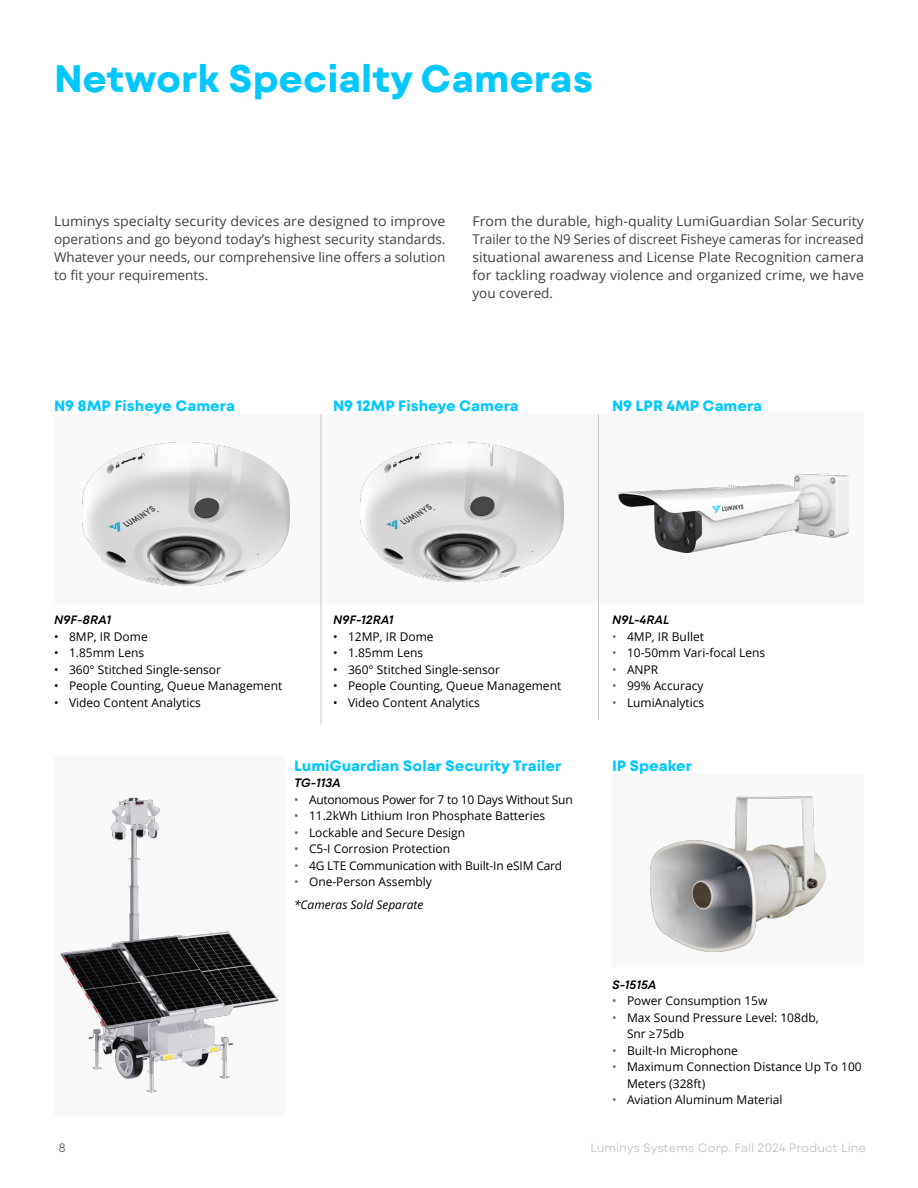
<style>
.page{position:relative;width:918px;height:1188px;background:#fff}
.page>*{position:absolute;margin:0;border:0;box-sizing:border-box;transform-origin:0 0}
.t1{font:700 38.25px "Mont Blanc";color:#00c8ff}
.t2{font:700 15px "Mont Blanc";color:#00c8ff}
.t3{font:13.5px/18px "Open Sans";color:#414042;text-align:justify;scale:1.05 1}
.t4{font:italic 700 12.15px "Mont Blanc Trial Semi";color:#000}
.t5{font:300 12.15px "Mont Blanc";color:#bcbec0}
.t6{font:300 12.15px "Mont Blanc";color:#58595b}
.t7{font:12px/16.5px "Open Sans";color:#000}
.t8{font:italic 12px/22.5px "Open Sans";color:#000}
.t9{font:12px "Open Sans";letter-spacing:-.02em;color:#000}
.s1{color:#6d6e71}
.s2{font-style:normal;color:#6d6e71}
.s3{font-style:normal}
</style>
<div class="page">
<div style="left:54px;top:414px;width:279px;height:189px;background:#f8f8f9"></div>
<img style="left:82px;top:442px;width:208px;height:143px">
<div style="left:54px;top:756px;width:231px;height:360px;background:#f8f8f9"></div>
<img style="left:61px;top:797px;width:217px;height:296px">
<div style="left:333px;top:414px;width:279px;height:189px;background:#f8f8f9"></div>
<img style="left:361px;top:442px;width:202px;height:140px">
<div style="left:612px;top:774px;width:252px;height:192px;background:#f8f8f9"></div>
<img style="left:650px;top:797px;width:176px;height:154px">
<div style="left:612px;top:414px;width:252px;height:189px;background:#f8f8f9"></div>
<img style="left:618px;top:473px;width:231px;height:80px">
<hr style="left:321px;top:414px;width:1px;height:310px;background:#c7c8ca">
<hr style="left:598px;top:414px;width:1px;height:306px;background:#c7c8ca">
<h1 class="t1" style="left:54px;top:54px;width:541px">Network Specialty Cameras</h1>
<p class="t3" style="left:54px;top:212px;width:374px">Luminys specialty security devices are designed to improve operations and go beyond today’s highest security standards.<br>Whatever your needs, our comprehensive line offers a solution to fit your requirements.</p>
<p class="t3" style="left:472px;top:212px;width:374px">From the durable, high-quality LumiGuardian Solar Security Trailer to the N9 Series of discreet Fisheye cameras for increased situational awareness and License Plate Recognition camera for tackling roadway violence and organized crime, we have you covered.</p>
<p class="t2" style="left:54px;top:396px;width:182px">N9 8MP Fisheye Camera</p>
<p class="t2" style="left:333px;top:396px;width:187px">N9 12MP Fisheye Camera</p>
<p class="t2" style="left:612px;top:396px;width:152px">N9 LPR 4MP Camera</p>
<p class="t4" style="left:54px;top:613px;width:59px">N9F-8RA1</p>
<p class="t7" style="left:54px;top:628px;width:95px">• 8MP, IR Dome</p>
<p class="t7" style="left:54px;top:644px;width:92px">• 1.85mm Lens</p>
<p class="t7" style="left:54px;top:661px;width:169px">• 360° Stitched Single-sensor</p>
<p class="t7" style="left:54px;top:677px;width:230px">• People Counting, Queue Management</p>
<p class="t7" style="left:54px;top:694px;width:148px">• Video Content Analytics</p>
<p class="t4" style="left:333px;top:613px;width:62px">N9F-12RA1</p>
<p class="t7" style="left:333px;top:628px;width:102px">• 12MP, IR Dome</p>
<p class="t7" style="left:333px;top:644px;width:92px">• 1.85mm Lens</p>
<p class="t7" style="left:333px;top:661px;width:169px">• 360° Stitched Single-sensor</p>
<p class="t7" style="left:333px;top:677px;width:230px">• People Counting, Queue Management</p>
<p class="t7" style="left:333px;top:694px;width:148px">• Video Content Analytics</p>
<p class="t2" style="left:294px;top:756px;width:269px">LumiGuardian Solar Security Trailer</p>
<p class="t4" style="left:294px;top:777px;width:48px">TG-113A</p>
<p class="t9" style="left:294px;top:791px;width:280px"><span class="s1">•</span> Autonomous Power for 7 to 10 Days Without Sun</p>
<p class="t7" style="left:294px;top:808px;width:253px"><span class="s1">•</span> 11.2kWh Lithium Iron Phosphate Batteries</p>
<p class="t7" style="left:294px;top:824px;width:173px"><span class="s1">•</span> Lockable and Secure Design</p>
<p class="t7" style="left:294px;top:841px;width:158px"><span class="s1">•</span> C5-I Corrosion Protection</p>
<p class="t7" style="left:294px;top:857px;width:270px"><span class="s1">•</span> 4G LTE Communication with Built-In eSIM Card</p>
<p class="t8" style="left:294px;top:870px;width:139px"><span class="s2">•</span> <span class="s3">One-Person Assembly </span>*Cameras Sold Separate</p>
<p class="t4" style="left:612px;top:613px;width:59px">N9L-4RAL</p>
<p class="t7" style="left:612px;top:628px;width:94px"><span class="s1">•</span> 4MP, IR Bullet</p>
<p class="t7" style="left:612px;top:644px;width:155px"><span class="s1">•</span> 10-50mm Vari-focal Lens</p>
<p class="t7" style="left:612px;top:661px;width:48px"><span class="s1">•</span> ANPR</p>
<p class="t7" style="left:612px;top:677px;width:93px"><span class="s1">•</span> 99% Accuracy</p>
<p class="t7" style="left:612px;top:694px;width:94px"><span class="s1">•</span> LumiAnalytics</p>
<p class="t2" style="left:612px;top:756px;width:82px">IP Speaker</p>
<p class="t4" style="left:612px;top:978px;width:46px">S-1515A</p>
<p class="t7" style="left:612px;top:992px;width:157px"><span class="s1">•</span> Power Consumption 15w</p>
<p class="t7" style="left:627px;top:1009px;width:193px;text-indent:-15px"><span class="s1">•</span> Max Sound Pressure Level: 108db,<br>Snr ≥75db</p>
<p class="t7" style="left:612px;top:1042px;width:127px"><span class="s1">•</span> Built-In Microphone</p>
<p class="t7" style="left:627px;top:1058px;width:236px;text-indent:-15px"><span class="s1">•</span> Maximum Connection Distance Up To 100<br>Meters (328ft)</p>
<p class="t7" style="left:612px;top:1091px;width:172px"><span class="s1">•</span> Aviation Aluminum Material</p>
<p class="t6" style="left:58px;top:1140px;width:9px">8</p>
<p class="t5" style="left:591px;top:1140px;width:277px">Luminys Systems Corp. Fall 2024 Product Line</p>
</div>
